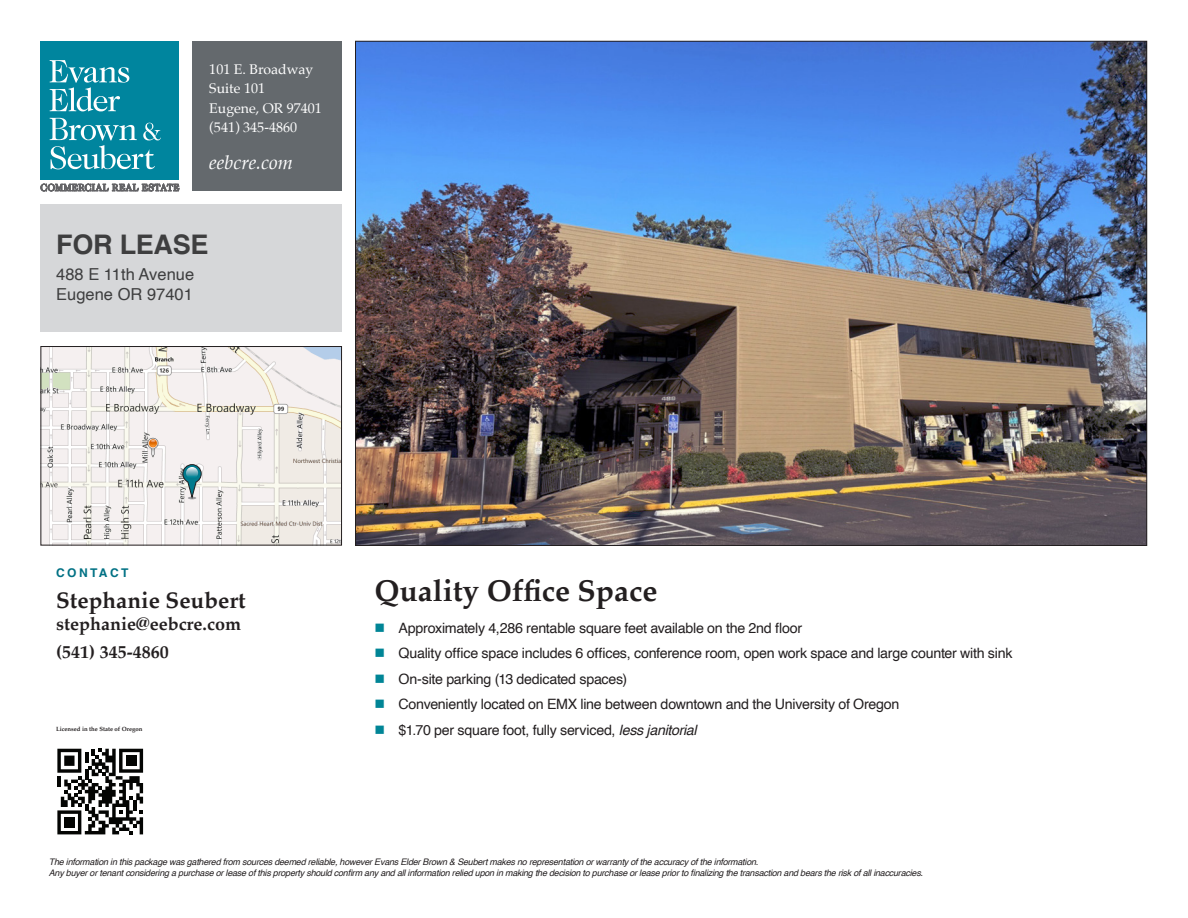
<style>
.page{position:relative;width:1188px;height:918px;background:#fff}
.page>*{position:absolute;margin:0;border:0;box-sizing:border-box;transform-origin:0 0}
.t1{font:700 30px "Palatino";color:#231f20}
.t2{font:700 27px "Helvetica";letter-spacing:-.01em;color:#3e3e3f}
.t3{font:700 22.5px "Palatino";color:#231f20}
.t4{font:italic 19.5px "Palatino";color:#fff}
.t5{font:700 18px "Palatino";color:#231f20}
.t6{font:16.5px "Helvetica";color:#3e3e3f}
.Bullet_Points{font:14.25px "Helvetica";letter-spacing:-.02em;color:#231f20}
.t7{font:14.1px/19.4px "Palatino";color:#fff}
.t8{font:700 12px "Helvetica";letter-spacing:.2em;color:#007184}
.t9{font:italic 9px/10.5px "Helvetica";letter-spacing:-.025em;color:#231f20}
.t10{font:700 6px "Palatino";color:#231f20}
.s1{color:#008596}
.s2{font-style:italic}
</style>
<div class="page">
<svg style="left:57px;top:749px;width:86px;height:85px"></svg>
<div style="left:193px;top:41px;width:149px;height:150px;background:#64696d"></div>
<div style="left:40px;top:205px;width:302px;height:127px;background:#d6d7d9"></div>
<img style="left:43px;top:348px;width:297px;height:195px">
<div style="left:41px;top:346px;width:301px;height:199px;border:1px solid #231f20"></div>
<img style="left:357px;top:43px;width:788px;height:501px">
<svg style="left:182px;top:464px;width:20px;height:35px"></svg>
<div style="left:41px;top:41px;width:138px;height:139px;background:#00859e"></div>
<svg style="left:50px;top:118px;width:111px;height:51px"></svg>
<svg style="left:50px;top:60px;width:79px;height:51px"></svg>
<svg style="left:41px;top:183px;width:138px;height:8px"></svg>
<h3 class="t7" style="left:209px;top:59px;width:114px">101 E. Broadway<br>Suite 101<br>Eugene, OR 97401 (541) 345-4860</h3>
<h3 class="t4" style="left:209px;top:146px;width:85px">eebcre.com</h3>
<p class="t2" style="left:56px;top:228px;width:154px">FOR LEASE</p>
<p class="t6" style="left:56px;top:262px;width:139px">488 E 11th Avenue</p>
<p class="t6" style="left:56px;top:281px;width:138px">Eugene OR 97401</p>
<p class="t8" style="left:56px;top:566px;width:74px">CONTACT</p>
<p class="t3" style="left:56px;top:581px;width:191px">Stephanie Seubert</p>
<p class="t5" style="left:56px;top:608px;width:186px">stephanie@eebcre.com</p>
<p class="t5" style="left:56px;top:637px;width:114px">(541) 345-4860</p>
<p class="t10" style="left:56px;top:724px;width:88px">Licensed in the State of Oregon</p>
<p class="t1" style="left:374px;top:565px;width:285px">Quality Office Space</p>
<p class="Bullet_Points" style="left:374px;top:617px;width:429px"><span class="s1">■</span> Approximately 4,286 rentable square feet available on the 2nd floor</p>
<p class="Bullet_Points" style="left:374px;top:642px;width:640px"><span class="s1">■</span> Quality office space includes 6 offices, conference room, open work space and large counter with sink</p>
<p class="Bullet_Points" style="left:374px;top:668px;width:254px"><span class="s1">■</span> On-site parking (13 dedicated spaces)</p>
<p class="Bullet_Points" style="left:374px;top:693px;width:527px"><span class="s1">■</span> Conveniently located on EMX line between downtown and the University of Oregon</p>
<p class="Bullet_Points" style="left:374px;top:719px;width:324px"><span class="s1">■</span> $1.70 per square foot, fully serviced, <span class="s2">less janitorial</span></p>
<p class="t9" style="left:49px;top:857px;width:876px">The information in this package was gathered from sources deemed reliable, however Evans Elder Brown &amp; Seubert makes no representation or warranty of the accuracy of the information.<br>Any buyer or tenant considering a purchase or lease of this property should confirm any and all information relied upon in making the decision to purchase or lease prior to finalizing the transaction and bears the risk of all inaccuracies.</p>
</div>
